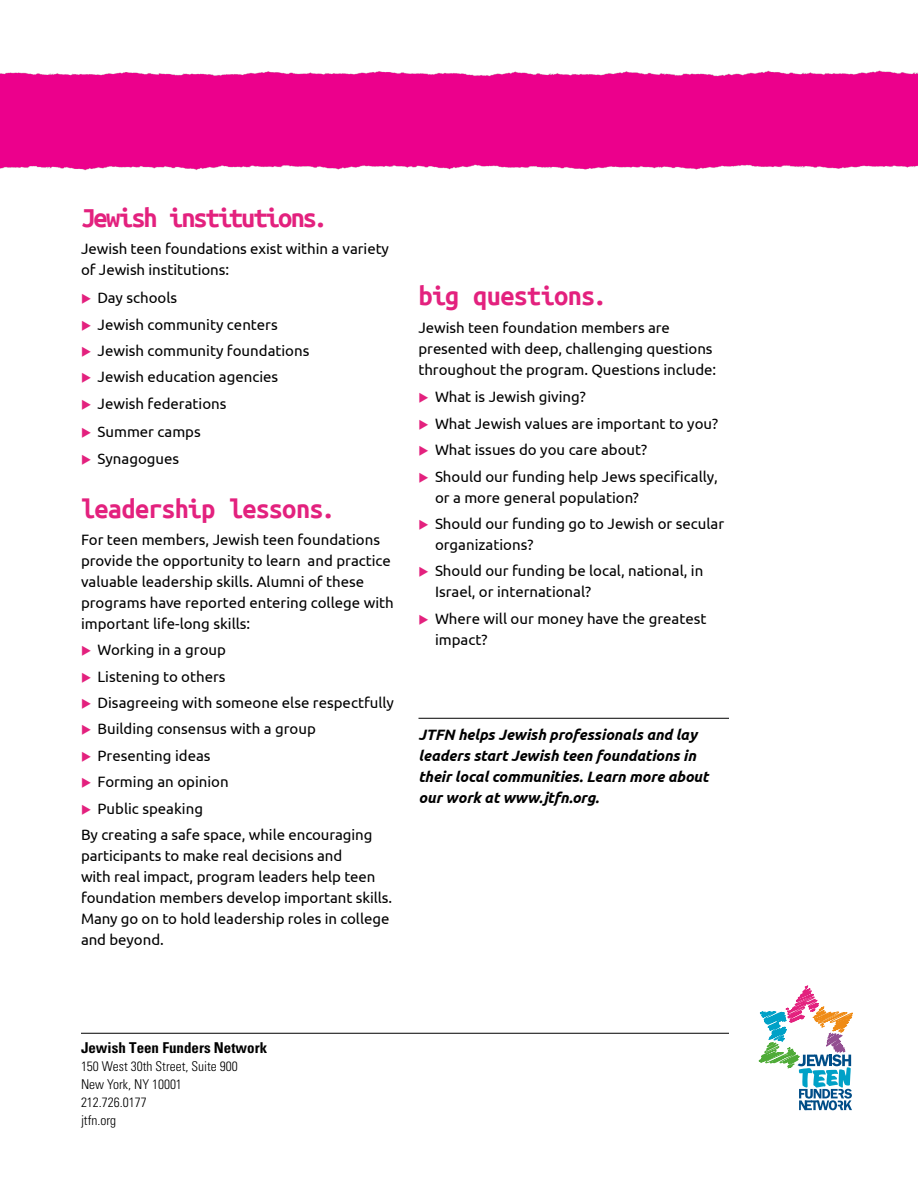
<style>
.page{position:relative;width:918px;height:1188px;background:#fff}
.page>*{position:absolute;margin:0;border:0;box-sizing:border-box;transform-origin:0 0}
.t1{font:700 28.5px "Ubuntu Mono";letter-spacing:-.035em;color:#e3217e}
.t2{font:700 28.5px "Ubuntu Mono";letter-spacing:-.07em;color:#e3217e}
.t3{font:15px/21px "Ubuntu";color:#000}
.t4{font:italic 700 15px/21px "Ubuntu";letter-spacing:-.005em;color:#000}
.t5{font:700 condensed 15px "Univers";color:#000}
.t6{font:300 condensed 13.5px/18px "Univers";color:#000}
.s1{color:#e3217e}
</style>
<div class="page">
<img style="left:0;top:70px;width:918px;height:101px">
<svg style="left:759px;top:986px;width:94px;height:124px"></svg>
<hr style="left:418px;top:718px;width:311px;height:1px;background:#000">
<hr style="left:81px;top:1033px;width:648px;height:1px;background:#000">
<h1 class="t2" style="left:81px;top:203px;width:248px">Jewish institutions.</h1>
<p class="t3" style="left:81px;top:238px;width:310px">Jewish teen foundations exist within a variety of Jewish institutions:</p>
<p class="t3" style="left:81px;top:287px;width:98px"><span class="s1">◆</span> Day schools</p>
<p class="t3" style="left:81px;top:313px;width:198px"><span class="s1">◆</span> Jewish community centers</p>
<p class="t3" style="left:81px;top:340px;width:230px"><span class="s1">◆</span> Jewish community foundations</p>
<p class="t3" style="left:81px;top:366px;width:199px"><span class="s1">◆</span> Jewish education agencies</p>
<p class="t3" style="left:81px;top:392px;width:147px"><span class="s1">◆</span> Jewish federations</p>
<p class="t3" style="left:81px;top:420px;width:121px"><span class="s1">◆</span> Summer camps</p>
<p class="t3" style="left:81px;top:448px;width:100px"><span class="s1">◆</span> Synagogues</p>
<h1 class="t1" style="left:81px;top:495px;width:256px">leadership lessons.</h1>
<p class="t3" style="left:81px;top:529px;width:314px">For teen members, Jewish teen foundations provide the opportunity to learn and practice valuable leadership skills. Alumni of these programs have reported entering college with important life-long skills:</p>
<p class="t3" style="left:81px;top:639px;width:147px"><span class="s1">◆</span> Working in a group</p>
<p class="t3" style="left:81px;top:665px;width:146px"><span class="s1">◆</span> Listening to others</p>
<p class="t3" style="left:81px;top:692px;width:315px"><span class="s1">◆</span> Disagreeing with someone else respectfully</p>
<p class="t3" style="left:81px;top:718px;width:236px"><span class="s1">◆</span> Building consensus with a group</p>
<p class="t3" style="left:81px;top:745px;width:131px"><span class="s1">◆</span> Presenting ideas</p>
<p class="t3" style="left:81px;top:771px;width:149px"><span class="s1">◆</span> Forming an opinion</p>
<p class="t3" style="left:81px;top:795px;width:293px;line-height:26.4px"><span class="s1">◆</span> Public speaking<br>By creating a safe space, while encouraging</p>
<p class="t3" style="left:81px;top:845px;width:313px">participants to make real decisions and<br>with real impact, program leaders help teen foundation members develop important skills.<br>Many go on to hold leadership roles in college and beyond.</p>
<h1 class="t1" style="left:418px;top:281px;width:190px">big questions.</h1>
<p class="t3" style="left:418px;top:316px;width:299px">Jewish teen foundation members are presented with deep, challenging questions throughout the program. Questions include:</p>
<p class="t3" style="left:418px;top:386px;width:169px"><span class="s1">◆</span> What is Jewish giving?</p>
<p class="t3" style="left:418px;top:412px;width:301px"><span class="s1">◆</span> What Jewish values are important to you?</p>
<p class="t3" style="left:418px;top:439px;width:230px"><span class="s1">◆</span> What issues do you care about?</p>
<p class="t3" style="left:435px;top:465px;width:285px;text-indent:-16px"><span class="s1">◆</span> Should our funding help Jews specifically, or a more general population?</p>
<p class="t3" style="left:435px;top:513px;width:291px;text-indent:-16px"><span class="s1">◆</span> Should our funding go to Jewish or secular organizations?</p>
<p class="t3" style="left:435px;top:560px;width:270px;text-indent:-16px"><span class="s1">◆</span> Should our funding be local, national, in<br>Israel, or international?</p>
<p class="t3" style="left:435px;top:607px;width:273px;text-indent:-16px"><span class="s1">◆</span> Where will our money have the greatest impact?</p>
<p class="t4" style="left:418px;top:724px;width:291px">JTFN helps Jewish professionals and lay leaders start Jewish teen foundations in their local communities. Learn more about our work at www.jtfn.org.</p>
<p class="t5" style="left:81px;top:1038px;width:188px">Jewish Teen Funders Network</p>
<p class="t6" style="left:81px;top:1057px;width:158px">150 West 30th Street, Suite 900<br>New York, NY 10001<br>212.726.0177<br>jtfn.org</p>
</div>
